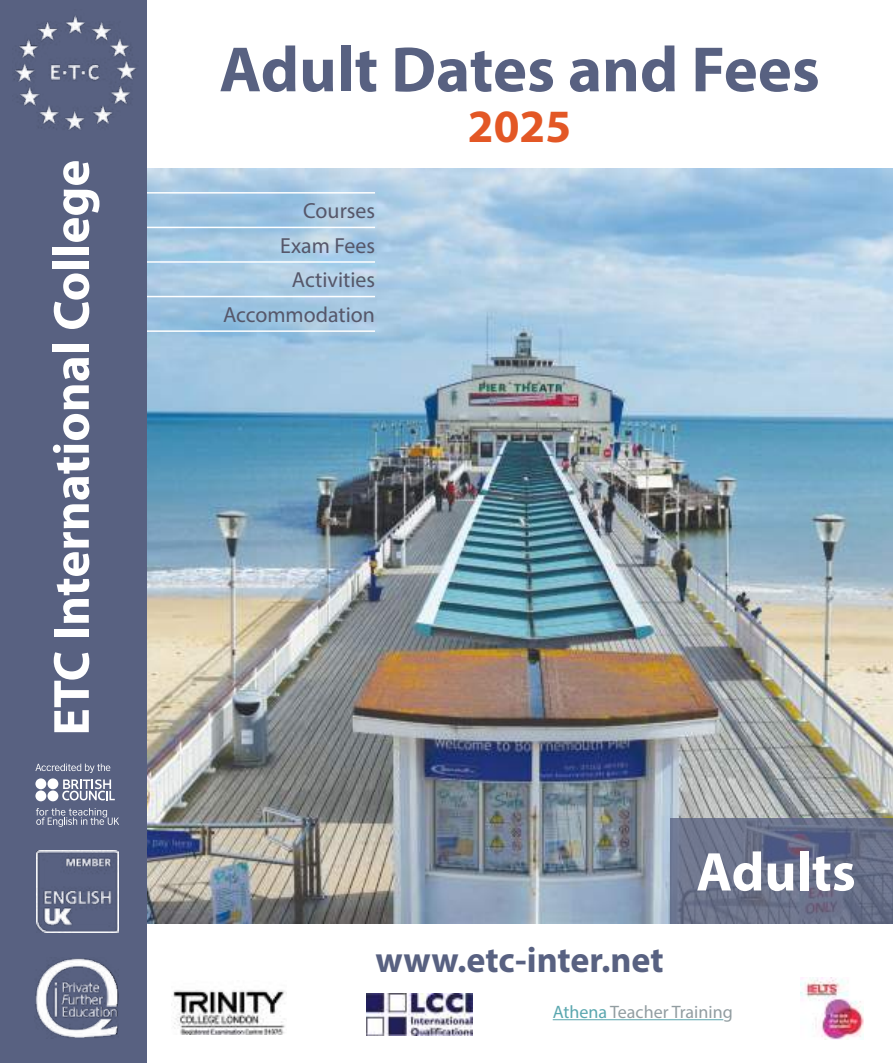
<style>
.page{position:relative;width:893px;height:1063px;background:#fff}
.page>*{position:absolute;margin:0;border:0;box-sizing:border-box;transform-origin:0 0}
.t1{font:700 64.5px "Myriad Pro";color:#586181}
.t2{font:700 55.05px "Myriad Pro";color:#fff}
.t3{font:700 51.15px "Myriad Pro";color:#fff}
.t4{font:700 46.5px "Myriad Pro";color:#e35725}
.t5{font:700 36px "Myriad Pro";color:#586181}
.t6{font:21.9px/34.7px "Myriad Pro";color:#56576a;text-align:right}
.t7{font:18px "Myriad Pro";color:#929da1}
.s1{color:#5aa7af}
</style>
<div class="page">
<img style="left:173px;top:990px;width:112px;height:44px">
<img style="left:801px;top:977px;width:62px;height:63px">
<img style="left:366px;top:994px;width:106px;height:41px">
<img style="left:146px;top:168px;width:747px;height:756px">
<hr style="left:67px;top:192px;width:308px;height:2px;background:#fff">
<hr style="left:67px;top:227px;width:308px;height:1px;background:#fff">
<hr style="left:67px;top:261px;width:308px;height:2px;background:#fff">
<hr style="left:67px;top:296px;width:308px;height:1px;background:#fff">
<hr style="left:67px;top:330px;width:308px;height:2px;background:#fff">
<div style="left:0;top:0;width:146px;height:1063px;background:#586181"></div>
<svg style="left:35px;top:764px;width:75px;height:9px"></svg>
<svg style="left:36px;top:808px;width:83px;height:19px"></svg>
<svg style="left:62px;top:779px;width:53px;height:21px"></svg>
<div style="left:48px;top:778px;width:10px;height:11px;background:#fff;border-radius:50%"></div>
<div style="left:35px;top:778px;width:11px;height:11px;background:#fff;border-radius:50%"></div>
<div style="left:48px;top:790px;width:10px;height:11px;background:#fff;border-radius:50%"></div>
<div style="left:35px;top:790px;width:11px;height:11px;background:#fff;border-radius:50%"></div>
<img style="left:36px;top:851px;width:83px;height:82px">
<img style="left:35px;top:958px;width:84px;height:80px">
<img style="left:14px;top:15px;width:122px;height:115px">
<svg style="left:670px;top:818px;width:223px;height:106px;background:#676e88"></svg>
<hr style="left:553px;top:1019px;width:170px;height:1px;background:#5aa7af">
<h3 class="t3" style="left:38px;top:736px;width:577px;rotate:-90deg">ETC International College</h3>
<h1 class="t1" style="left:219px;top:27px;width:602px">Adult Dates and Fees</h1>
<h3 class="t4" style="left:468px;top:96px;width:105px">2025</h3>
<p class="t6" style="left:223px;top:193px;width:154px">Courses<br>Exam Fees<br>Activities<br>Accommodation</p>
<h3 class="t5" style="left:376px;top:937px;width:290px">www.etc-inter.net</h3>
<h2 class="t2" style="left:696px;top:836px;width:161px">Adults</h2>
<p class="t7" style="left:553px;top:1001px;width:182px"><span class="s1">Athena</span> Teacher Training</p>
</div>
